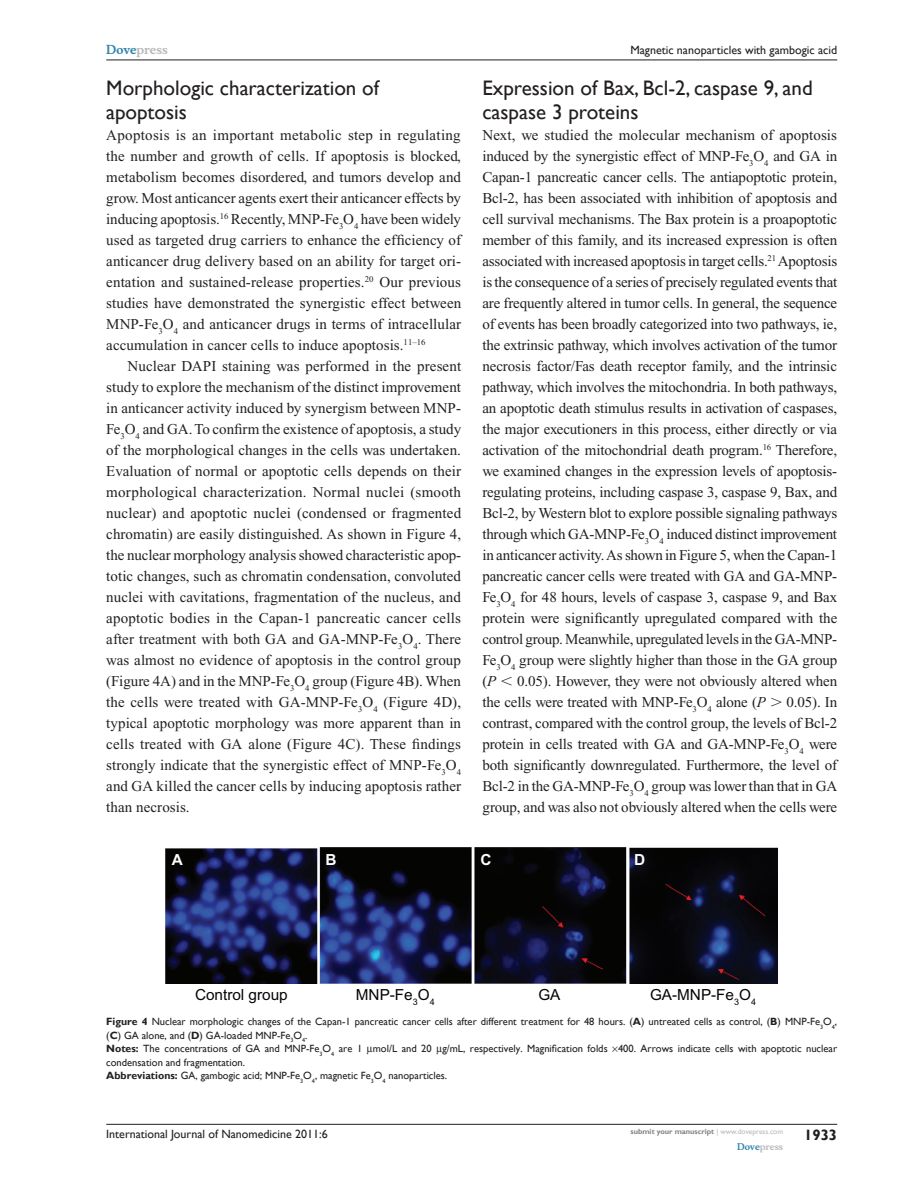
<style>
.page{position:relative;width:918px;height:1188px;background:#fff}
.page>*{position:absolute;margin:0;border:0;box-sizing:border-box;transform-origin:0 0}
.t1{font:21px/24px "Gill Sans";color:#231f20}
.t2{font:15.3px "Arial";color:#040503}
.t3{font:700 15.3px "Arial";color:#fff}
.t4{font:15px/21px "Times New Roman";letter-spacing:.005em;color:#231f20;text-align:justify}
.t5{font:700 15px "Gill Sans";color:#231f20}
.t6{font:12px "Gill Sans";color:#231f20}
.t7{font:700 12px "Musee";color:#b8b9bc}
.t8{font:10.5px/13.5px "Gill Sans";color:#231f20}
.t9{font:700 9px "Musee";color:#b8b9bc}
.t10{font:700 7.5px "Gill Sans";color:#808285}
.s1{color:#3485ae}
.s2{font-style:italic}
.s3{font-family:"Mathematical Pi One"}
.s4{font-weight:700}
.s5{font-weight:400;color:#b8b9bc}
</style>
<div class="page">
<hr style="left:106px;top:1124px;width:731px;height:1px;background:#231f20">
<hr style="left:106px;top:60px;width:731px;height:1px;background:#231f20">
<img style="left:166px;top:847px;width:612px;height:137px">
<p class="t7" style="left:106px;top:43px;width:63px"><span class="s1">Dove</span>press</p>
<h1 class="t1" style="left:106px;top:77px;width:274px">Morphologic characterization of apoptosis</h1>
<p class="t4" style="left:106px;top:125px;width:357px">Apoptosis is an important metabolic step in regulating the number and growth of cells. If apoptosis is blocked, metabolism becomes disordered, and tumors develop and grow. Most anticancer agents exert their anticancer effects by inducing apoptosis.<sup>16</sup> Recently, MNP-Fe<sub>3</sub>O<sub>4</sub> have been widely used as targeted drug carriers to enhance the efficiency of anticancer drug delivery based on an ability for target ori&shy;entation and sustained-release properties.<sup>20</sup> Our previous studies have demonstrated the synergistic effect between MNP-Fe<sub>3</sub>O<sub>4</sub> and anticancer drugs in terms of intracellular accumulation in cancer cells to induce apoptosis.<sup>11–16</sup></p>
<p class="t4" style="left:106px;top:356px;width:356px;text-indent:21px">Nuclear DAPI staining was performed in the present study to explore the mechanism of the distinct improvement in anticancer activity induced by synergism between MNP-Fe<sub>3</sub>O<sub>4</sub> and GA. To confirm the existence of apoptosis, a study of the morphological changes in the cells was undertaken.<br>Evaluation of normal or apoptotic cells depends on their morphological characterization. Normal nuclei (smooth nuclear) and apoptotic nuclei (condensed or fragmented chromatin) are easily distinguished. As shown in Figure 4, the nuclear morphology analysis showed characteristic apop&shy;totic changes, such as chromatin condensation, convoluted nuclei with cavitations, fragmentation of the nucleus, and apoptotic bodies in the Capan-1 pancreatic cancer cells after treatment with both GA and GA-MNP-Fe<sub>3</sub>O<sub>4</sub>. There was almost no evidence of apoptosis in the control group (Figure 4A) and in the MNP-Fe<sub>3</sub>O<sub>4</sub> group (Figure 4B). When the cells were treated with GA-MNP-Fe<sub>3</sub>O<sub>4</sub> (Figure 4D), typical apoptotic morphology was more apparent than in cells treated with GA alone (Figure 4C). These findings strongly indicate that the synergistic effect of MNP-Fe<sub>3</sub>O<sub>4 </sub>and GA killed the cancer cells by inducing apoptosis rather than necrosis.</p>
<p class="t6" style="left:630px;top:43px;width:208px">Magnetic nanoparticles with gambogic acid</p>
<h1 class="t1" style="left:482px;top:77px;width:332px">Expression of Bax, Bcl-2, caspase 9, and caspase 3 proteins</h1>
<p class="t4" style="left:482px;top:125px;width:357px">Next, we studied the molecular mechanism of apoptosis induced by the synergistic effect of MNP-Fe<sub>3</sub>O<sub>4</sub> and GA in Capan-1 pancreatic cancer cells. The antiapoptotic protein, Bcl-2, has been associated with inhibition of apoptosis and cell survival mechanisms. The Bax protein is a proapoptotic member of this family, and its increased expression is often associated with increased apoptosis in target cells.<sup>21</sup> Apoptosis is the consequence of a series of precisely regulated events that are frequently altered in tumor cells. In general, the sequence of events has been broadly categorized into two pathways, ie, the extrinsic pathway, which involves activation of the tumor necrosis factor/Fas death receptor family, and the intrinsic pathway, which involves the mitochondria. In both pathways, an apoptotic death stimulus results in activation of caspases, the major executioners in this process, either directly or via activation of the mitochondrial death program.<sup>16</sup> Therefore, we examined changes in the expression levels of apoptosis&shy;regulating proteins, including caspase 3, caspase 9, Bax, and Bcl-2, by Western blot to explore possible signaling pathways through which GA-MNP-Fe<sub>3</sub>O<sub>4</sub> induced distinct improvement in anticancer activity. As shown in Figure 5, when the Capan-1 pancreatic cancer cells were treated with GA and GA-MNP-Fe<sub>3</sub>O<sub>4</sub> for 48 hours, levels of caspase 3, caspase 9, and Bax protein were significantly upregulated compared with the control group. Meanwhile, upregulated levels in the GA-MNP-Fe<sub>3</sub>O<sub>4</sub> group were slightly higher than those in the GA group (<span class="s2">P</span> <span class="s3">,</span> 0.05). However, they were not obviously altered when the cells were treated with MNP-Fe<sub>3</sub>O<sub>4</sub> alone (<span class="s2">P</span> <span class="s3">.</span> 0.05). In contrast, compared with the control group, the levels of Bcl-2 protein in cells treated with GA and GA-MNP-Fe<sub>3</sub>O<sub>4</sub> were both significantly downregulated. Furthermore, the level of Bcl-2 in the GA-MNP-Fe<sub>3</sub>O<sub>4</sub> group was lower than that in GA group, and was also not obviously altered when the cells were</p>
<p class="t3" style="left:172px;top:851px;width:13px">A</p>
<p class="t3" style="left:326px;top:851px;width:13px">B</p>
<p class="t3" style="left:481px;top:851px;width:13px">C</p>
<p class="t3" style="left:634px;top:851px;width:13px">D</p>
<p class="t2" style="left:195px;top:986px;width:94px">Control group</p>
<p class="t2" style="left:356px;top:986px;width:80px">MNP-Fe<sub>3</sub>O<sub>4</sub></p>
<p class="t2" style="left:538px;top:986px;width:24px">GA</p>
<p class="t2" style="left:650px;top:986px;width:107px">GA-MNP-Fe<sub>3</sub>O<sub>4</sub></p>
<p class="t8" style="left:106px;top:1015px;width:732px"><span class="s4">Figure 4</span> Nuclear morphologic changes of the Capan-1 pancreatic cancer cells after different treatment for 48 hours. (<span class="s4">A</span>) untreated cells as control, (<span class="s4">B</span>) MNP-Fe<sub>3</sub>O<sub>4</sub>, (<span class="s4">C</span>) GA alone, and (<span class="s4">D</span>) GA-loaded MNP-Fe<sub>3</sub>O<sub>4</sub>.<br><span class="s4">Notes:</span> The concentrations of GA and MNP-Fe<sub>3</sub>O<sub>4</sub> are 1 mol/L and 20 g/mL, respectively. Magnification folds 400. Arrows indicate cells with apoptotic nuclear condensation and fragmentation.<br><span class="s4">Abbreviations:</span> GA, gambogic acid; MNP-Fe<sub>3</sub>O<sub>4</sub>, magnetic Fe<sub>3</sub>O<sub>4</sub> nanoparticles.</p>
<p class="t6" style="left:106px;top:1127px;width:223px">International Journal of Nanomedicine 2011:6</p>
<p class="t10" style="left:631px;top:1127px;width:154px">submit your manuscript <span class="s5">| www.dovepress.com</span></p>
<p class="t9" style="left:737px;top:1141px;width:48px"><span class="s1">Dove</span>press</p>
<p class="t5" style="left:804px;top:1126px;width:35px">1933</p>
</div>
